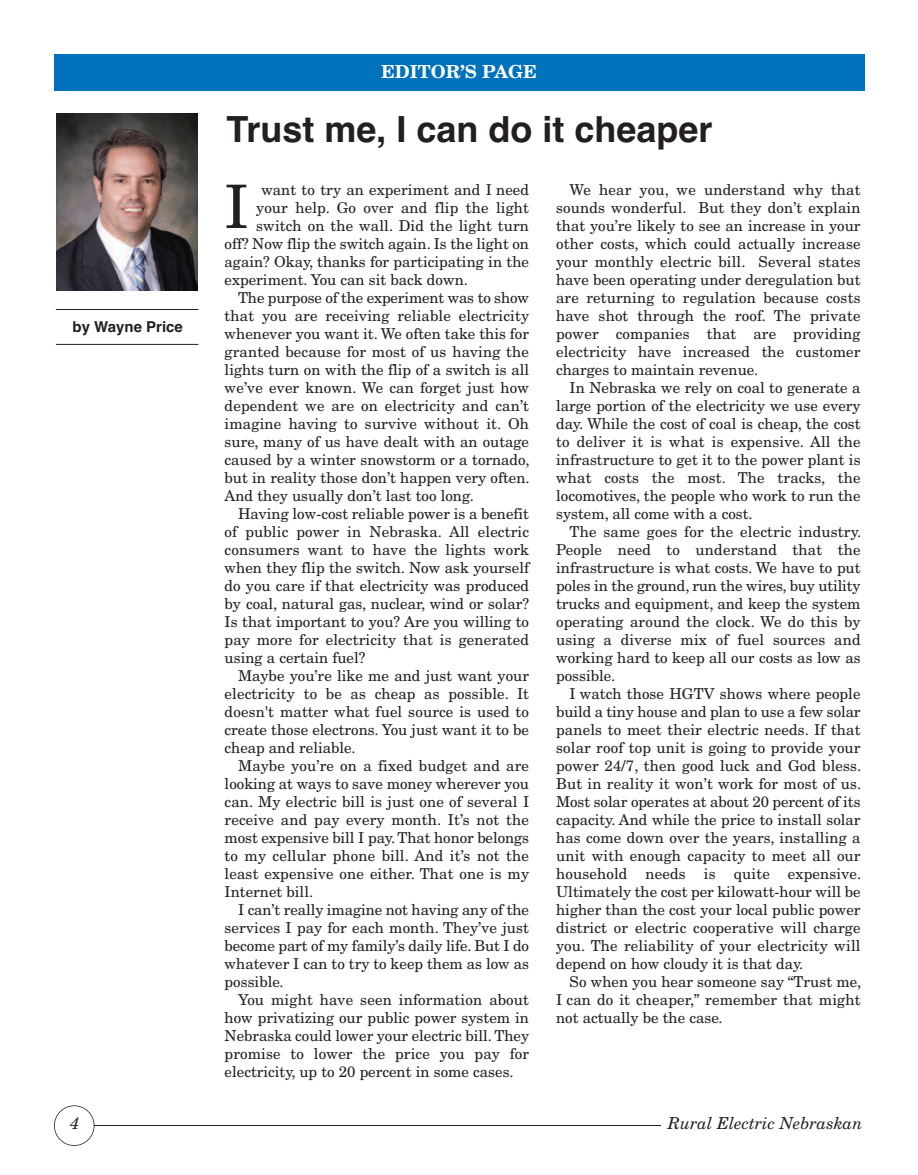
<style>
.page{position:relative;width:918px;height:1175px;background:#fff}
.page>*{position:absolute;margin:0;border:0;box-sizing:border-box;transform-origin:0 0}
.t1{font:60px "New Century Schlbk";color:#231f20}
.t2{font:700 36px "Helvetica";color:#231f20}
.t3{font:700 18px "New Century Schlbk";color:#fff}
.t4{font:italic 16.5px "New Century Schlbk";color:#231f20}
.t5{font:15px/18px "New Century Schlbk";color:#231f20;text-align:justify}
.t6{font:700 15px "Helvetica";color:#231f20}
</style>
<div class="page">
<div style="left:54px;top:54px;width:810px;height:36px;background:#0072bc"></div>
<div style="left:54px;top:1105px;width:40px;height:40px;border:2px solid #231f20;border-radius:50%"></div>
<hr style="left:94px;top:1125px;width:648px;height:1px;background:#231f20">
<div style="left:662px;top:1115px;width:202px;height:22px;background:#fff"></div>
<hr style="left:56px;top:309px;width:142px;height:1px;background:#231f20">
<hr style="left:56px;top:344px;width:142px;height:1px;background:#231f20">
<img style="left:57px;top:114px;width:140px;height:176px">
<p class="t3" style="left:381px;top:65px;width:157px">EDITOR’S PAGE</p>
<p class="t6" style="left:73px;top:318px;width:112px">by Wayne Price</p>
<h2 class="t2" style="left:226px;top:108px;width:488px">Trust me, I can do it cheaper</h2>
<p class="t5" style="left:261px;top:182px;width:269px">want to try an experiment and I need</p>
<p class="t5" style="left:256px;top:200px;width:274px">your help. Go over and flip the light</p>
<p class="t5" style="left:256px;top:218px;width:274px">switch on the wall. Did the light turn</p>
<p class="t5" style="left:225px;top:236px;width:306px">off? Now flip the switch again. Is the light on</p>
<p class="t5" style="left:225px;top:254px;width:306px">again? Okay, thanks for participating in the</p>
<p class="t5" style="left:225px;top:272px;width:245px">experiment. You can sit back down.</p>
<p class="t5" style="left:238px;top:290px;width:293px">The purpose of the experiment was to show</p>
<p class="t5" style="left:225px;top:308px;width:306px">that you are receiving reliable electricity</p>
<p class="t5" style="left:225px;top:326px;width:306px">whenever you want it. We often take this for</p>
<p class="t5" style="left:225px;top:344px;width:306px">granted because for most of us having the</p>
<p class="t5" style="left:225px;top:362px;width:306px">lights turn on with the flip of a switch is all</p>
<p class="t5" style="left:225px;top:380px;width:306px">we’ve ever known. We can forget just how</p>
<p class="t5" style="left:225px;top:398px;width:306px">dependent we are on electricity and can’t</p>
<p class="t5" style="left:225px;top:416px;width:306px">imagine having to survive without it. Oh</p>
<p class="t5" style="left:225px;top:434px;width:306px">sure, many of us have dealt with an outage</p>
<p class="t5" style="left:225px;top:452px;width:307px">caused by a winter snowstorm or a tornado,</p>
<p class="t5" style="left:225px;top:470px;width:307px">but in reality those don’t happen very often.</p>
<p class="t5" style="left:225px;top:488px;width:251px">And they usually don’t last too long.</p>
<p class="t5" style="left:238px;top:506px;width:293px">Having low-cost reliable power is a benefit</p>
<p class="t5" style="left:225px;top:524px;width:306px">of public power in Nebraska. All electric</p>
<p class="t5" style="left:225px;top:542px;width:306px">consumers want to have the lights work</p>
<p class="t5" style="left:225px;top:560px;width:306px">when they flip the switch. Now ask yourself</p>
<p class="t5" style="left:225px;top:578px;width:306px">do you care if that electricity was produced</p>
<p class="t5" style="left:225px;top:596px;width:306px">by coal, natural gas, nuclear, wind or solar?</p>
<p class="t5" style="left:225px;top:614px;width:306px">Is that important to you? Are you willing to</p>
<p class="t5" style="left:225px;top:632px;width:306px">pay more for electricity that is generated</p>
<p class="t5" style="left:225px;top:650px;width:142px">using a certain fuel?</p>
<p class="t5" style="left:238px;top:668px;width:293px">Maybe you’re like me and just want your</p>
<p class="t5" style="left:225px;top:686px;width:306px">electricity to be as cheap as possible. It</p>
<p class="t5" style="left:225px;top:704px;width:306px">doesn't matter what fuel source is used to</p>
<p class="t5" style="left:225px;top:722px;width:306px">create those electrons. You just want it to be</p>
<p class="t5" style="left:225px;top:740px;width:133px">cheap and reliable.</p>
<p class="t5" style="left:238px;top:758px;width:293px">Maybe you’re on a fixed budget and are</p>
<p class="t5" style="left:225px;top:776px;width:306px">looking at ways to save money wherever you</p>
<p class="t5" style="left:225px;top:794px;width:306px">can. My electric bill is just one of several I</p>
<p class="t5" style="left:225px;top:812px;width:306px">receive and pay every month. It’s not the</p>
<p class="t5" style="left:225px;top:830px;width:306px">most expensive bill I pay. That honor belongs</p>
<p class="t5" style="left:225px;top:848px;width:306px">to my cellular phone bill. And it’s not the</p>
<p class="t5" style="left:225px;top:866px;width:306px">least expensive one either. That one is my</p>
<p class="t5" style="left:225px;top:884px;width:90px">Internet bill.</p>
<p class="t5" style="left:238px;top:902px;width:293px">I can’t really imagine not having any of the</p>
<p class="t5" style="left:225px;top:920px;width:306px">services I pay for each month. They’ve just</p>
<p class="t5" style="left:225px;top:938px;width:306px">become part of my family’s daily life. But I do</p>
<p class="t5" style="left:225px;top:956px;width:306px">whatever I can to try to keep them as low as</p>
<p class="t5" style="left:225px;top:974px;width:61px">possible.</p>
<p class="t5" style="left:238px;top:992px;width:293px">You might have seen information about</p>
<p class="t5" style="left:225px;top:1010px;width:306px">how privatizing our public power system in</p>
<p class="t5" style="left:225px;top:1028px;width:306px">Nebraska could lower your electric bill. They</p>
<p class="t5" style="left:225px;top:1046px;width:306px">promise to lower the price you pay for</p>
<p class="t5" style="left:225px;top:1064px;width:290px">electricity, up to 20 percent in some cases.</p>
<h1 class="t1" style="left:224px;top:185px;width:26px">I</h1>
<p class="t5" style="left:556px;top:182px;width:306px;text-indent:14px">We hear you, we understand why that sounds wonderful. But they don’t explain that you’re likely to see an increase in your other costs, which could actually increase your monthly electric bill. Several states have been operating under deregulation but are returning to regulation because costs have shot through the roof. The private power companies that are providing electricity have increased the customer charges to maintain revenue.</p>
<p class="t5" style="left:556px;top:380px;width:306px;text-indent:14px">In Nebraska we rely on coal to generate a large portion of the electricity we use every day. While the cost of coal is cheap, the cost to deliver it is what is expensive. All the infrastructure to get it to the power plant is what costs the most. The tracks, the locomotives, the people who work to run the system, all come with a cost.</p>
<p class="t5" style="left:556px;top:524px;width:307px;text-indent:14px">The same goes for the electric industry.<br>People need to understand that the infrastructure is what costs. We have to put poles in the ground, run the wires, buy utility trucks and equipment, and keep the system operating around the clock. We do this by using a diverse mix of fuel sources and working hard to keep all our costs as low as possible.</p>
<p class="t5" style="left:556px;top:686px;width:307px;text-indent:13px">I watch those HGTV shows where people build a tiny house and plan to use a few solar panels to meet their electric needs. If that solar roof top unit is going to provide your power 24/7, then good luck and God bless.<br>But in reality it won’t work for most of us.<br>Most solar operates at about 20 percent of its capacity. And while the price to install solar has come down over the years, installing a unit with enough capacity to meet all our household needs is quite expensive.<br>Ultimately the cost per kilowatt-hour will be higher than the cost your local public power district or electric cooperative will charge you. The reliability of your electricity will depend on how cloudy it is that day.</p>
<p class="t5" style="left:556px;top:974px;width:307px;text-indent:14px">So when you hear someone say “Trust me, I can do it cheaper,” remember that might not actually be the case.</p>
<p class="t4" style="left:70px;top:1117px;width:11px">4</p>
<p class="t4" style="left:668px;top:1116px;width:196px">Rural Electric Nebraskan</p>
</div>
